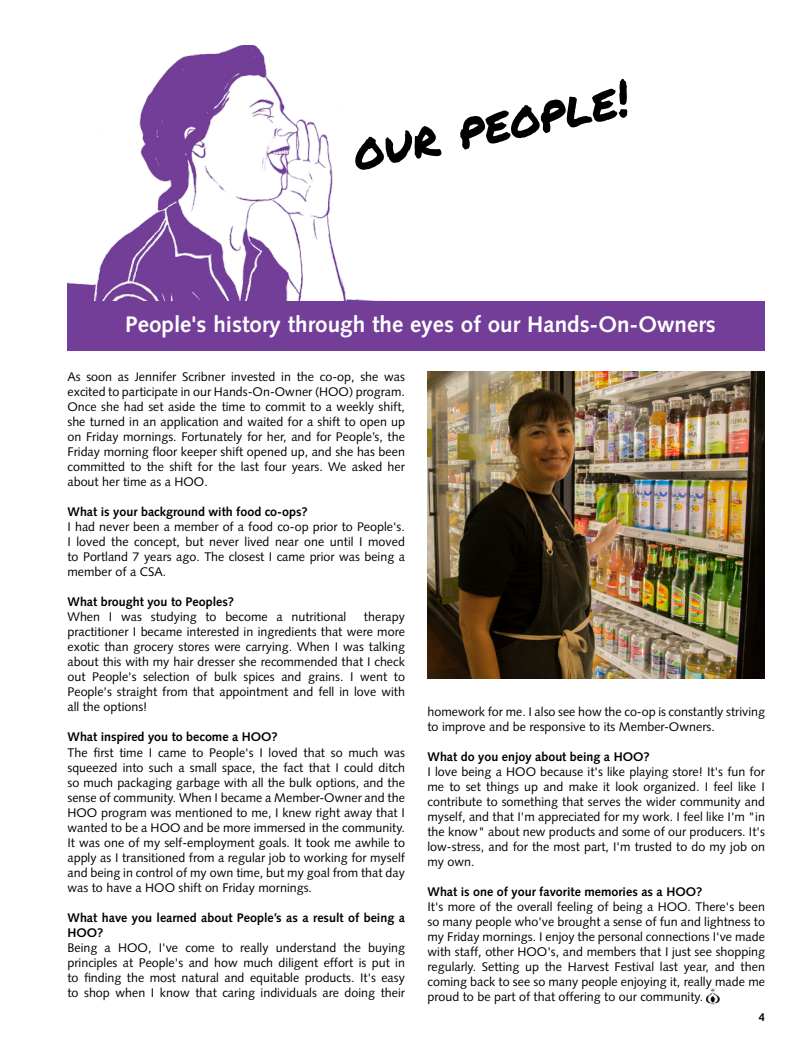
<style>
.page{position:relative;width:810px;height:1058px;background:#fff}
.page>*{position:absolute;margin:0;border:0;box-sizing:border-box;transform-origin:0 0}
.t1{font:50px "Permanent Marker";color:#000}
.t2{font:700 22.5px "Syntax LT Std";color:#fff}
.t3{font:12.5px/15px "Syntax LT Std";color:#000;text-align:justify}
.t4{font:700 12.5px/15px "Syntax LT Std";color:#000}
.t5{font:700 11.25px "Syntax LT Std";color:#000}
</style>
<div class="page">
<img style="left:68px;top:46px;width:317px;height:255px">
<div style="left:68px;top:301px;width:697px;height:49px;background:#733e98"></div>
<img style="left:428px;top:372px;width:337px;height:306px">
<img style="left:707px;top:988px;width:13px;height:17px">
<h1 class="t1" style="left:346px;top:115px;width:283px;rotate:-11deg">our people!</h1>
<h2 class="t2" style="left:125px;top:311px;width:592px">People's history through the eyes of our Hands-On-Owners</h2>
<p class="t3" style="left:68px;top:369px;width:339px">As soon as Jennifer Scribner invested in the co-op, she was excited to participate in our Hands-On-Owner (HOO) program.<br>Once she had set aside the time to commit to a weekly shift, she turned in an application and waited for a shift to open up on Friday mornings. Fortunately for her, and for People’s, the Friday morning floor keeper shift opened up, and she has been committed to the shift for the last four years. We asked her about her time as a HOO.</p>
<p class="t4" style="left:68px;top:504px;width:242px">What is your background with food co-ops?</p>
<p class="t3" style="left:68px;top:519px;width:339px">I had never been a member of a food co-op prior to People's.<br>I loved the concept, but never lived near one until I moved to Portland 7 years ago. The closest I came prior was being a member of a CSA.</p>
<p class="t4" style="left:68px;top:594px;width:168px">What brought you to Peoples?</p>
<p class="t3" style="left:68px;top:609px;width:280px">When I was studying to become a nutritional</p>
<p class="t3" style="left:68px;top:609px;width:339px;text-indent:296px">therapy practitioner I became interested in ingredients that were more exotic than grocery stores were carrying. When I was talking about this with my hair dresser she recommended that I check out People's selection of bulk spices and grains. I went to People's straight from that appointment and fell in love with all the options!</p>
<p class="t4" style="left:68px;top:729px;width:212px">What inspired you to become a HOO?</p>
<p class="t3" style="left:68px;top:744px;width:339px">The first time I came to People's I loved that so much was squeezed into such a small space, the fact that I could ditch so much packaging garbage with all the bulk options, and the sense of community. When I became a Member-Owner and the HOO program was mentioned to me, I knew right away that I wanted to be a HOO and be more immersed in the community.<br>It was one of my self-employment goals. It took me awhile to apply as I transitioned from a regular job to working for myself and being in control of my own time, but my goal from that day was to have a HOO shift on Friday mornings.</p>
<p class="t4" style="left:68px;top:909px;width:339px">What have you learned about People’s as a result of being a<br>HOO?</p>
<p class="t3" style="left:68px;top:939px;width:339px">Being a HOO, I've come to really understand the buying principles at People's and how much diligent effort is put in to finding the most natural and equitable products. It's easy to shop when I know that caring individuals are doing their</p>
<p class="t3" style="left:428px;top:704px;width:339px">homework for me. I also see how the co-op is constantly striving to improve and be responsive to its Member-Owners.</p>
<p class="t4" style="left:428px;top:749px;width:224px">What do you enjoy about being a HOO?</p>
<p class="t3" style="left:428px;top:764px;width:339px">I love being a HOO because it's like playing store! It's fun for me to set things up and make it look organized. I feel like I contribute to something that serves the wider community and myself, and that I'm appreciated for my work. I feel like I'm "in the know" about new products and some of our producers. It's low-stress, and for the most part, I'm trusted to do my job on my own.</p>
<p class="t4" style="left:428px;top:884px;width:276px">What is one of your favorite memories as a HOO?</p>
<p class="t3" style="left:428px;top:899px;width:339px">It's more of the overall feeling of being a HOO. There's been so many people who've brought a sense of fun and lightness to my Friday mornings. I enjoy the personal connections I've made with staff, other HOO's, and members that I just see shopping regularly. Setting up the Harvest Festival last year, and then coming back to see so many people enjoying it, really made me proud to be part of that offering to our community.</p>
<p class="t5" style="left:759px;top:1011px;width:8px">4</p>
</div>
